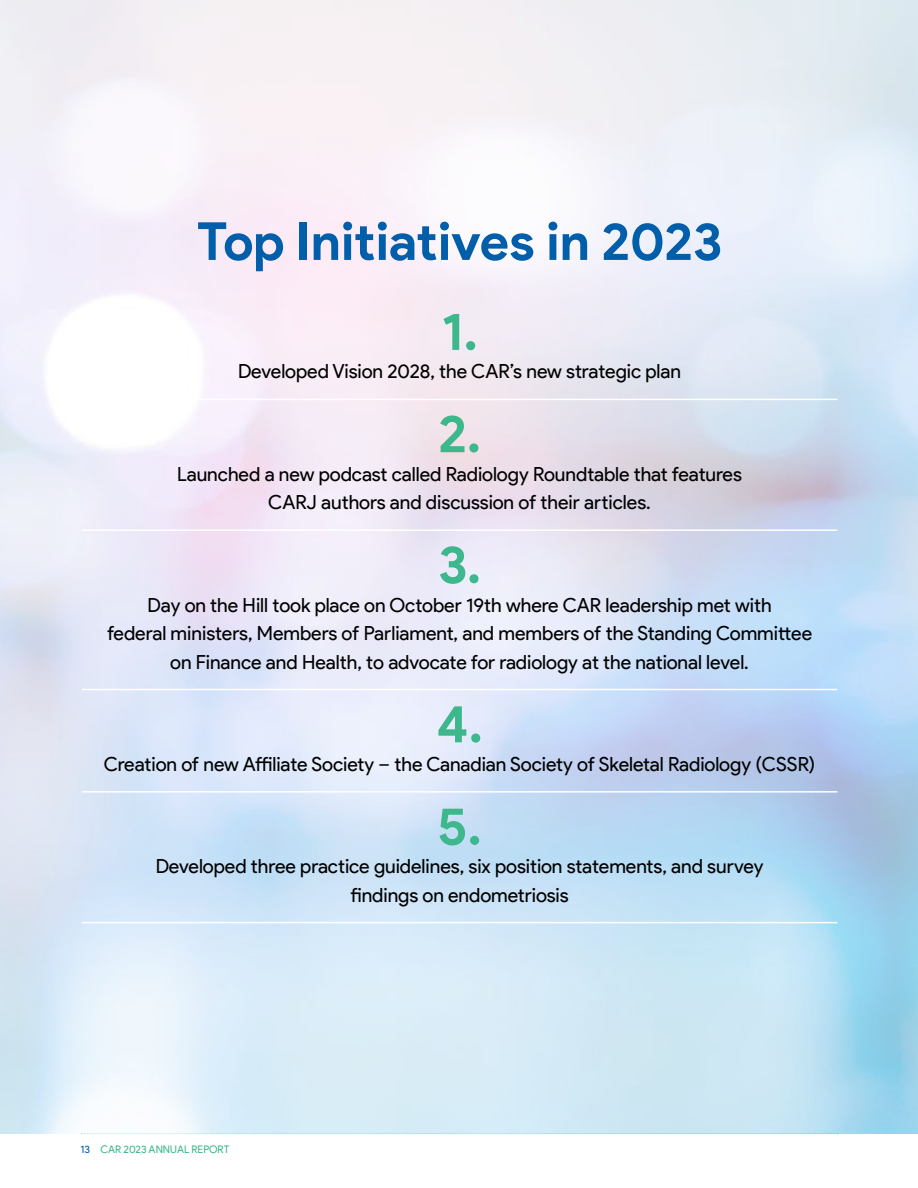
<style>
.page{position:relative;width:918px;height:1188px;background:#fff}
.page>*{position:absolute;margin:0;border:0;box-sizing:border-box;transform-origin:0 0}
.t1{font:700 52.5px "Product Sans";color:#005eaa}
.t2{font:700 52.5px "Product Sans";color:#3db78c}
.t3{font:19.5px/28.5px "Product Sans";color:#000;text-align:center}
.t4{font:10.5px "Product Sans";color:#3db78c}
.s1{color:#005eaa}
</style>
<div class="page">
<h1 class="t1" style="left:197px;top:209px;width:527px">Top Initiatives in 2023</h1>
<h1 class="t2" style="left:441px;top:299px;width:38px">1.</h1>
<p class="t3" style="left:238px;top:358px;width:444px">Developed Vision 2028, the CAR’s new strategic plan</p>
<h1 class="t2" style="left:438px;top:402px;width:44px">2.</h1>
<p class="t3" style="left:177px;top:460px;width:567px">Launched a new podcast called Radiology Roundtable that features<br>CARJ authors and discussion of their articles.</p>
<h1 class="t2" style="left:438px;top:532px;width:44px">3.</h1>
<p class="t3" style="left:107px;top:591px;width:707px">Day on the Hill took place on October 19th where CAR leadership met with<br>federal ministers, Members of Parliament, and members of the Standing Committee on Finance and Health, to advocate for radiology at the national level.</p>
<h1 class="t2" style="left:436px;top:692px;width:48px">4.</h1>
<p class="t3" style="left:104px;top:750px;width:713px">Creation of new Affiliate Society – the Canadian Society of Skeletal Radiology (CSSR)</p>
<h1 class="t2" style="left:437px;top:794px;width:46px">5.</h1>
<p class="t3" style="left:156px;top:853px;width:609px">Developed three practice guidelines, six position statements, and survey findings on endometriosis</p>
<p class="t4" style="left:81px;top:1143px;width:150px"><span class="s1">13</span> CAR 2023 ANNUAL REPORT</p>
</div>
